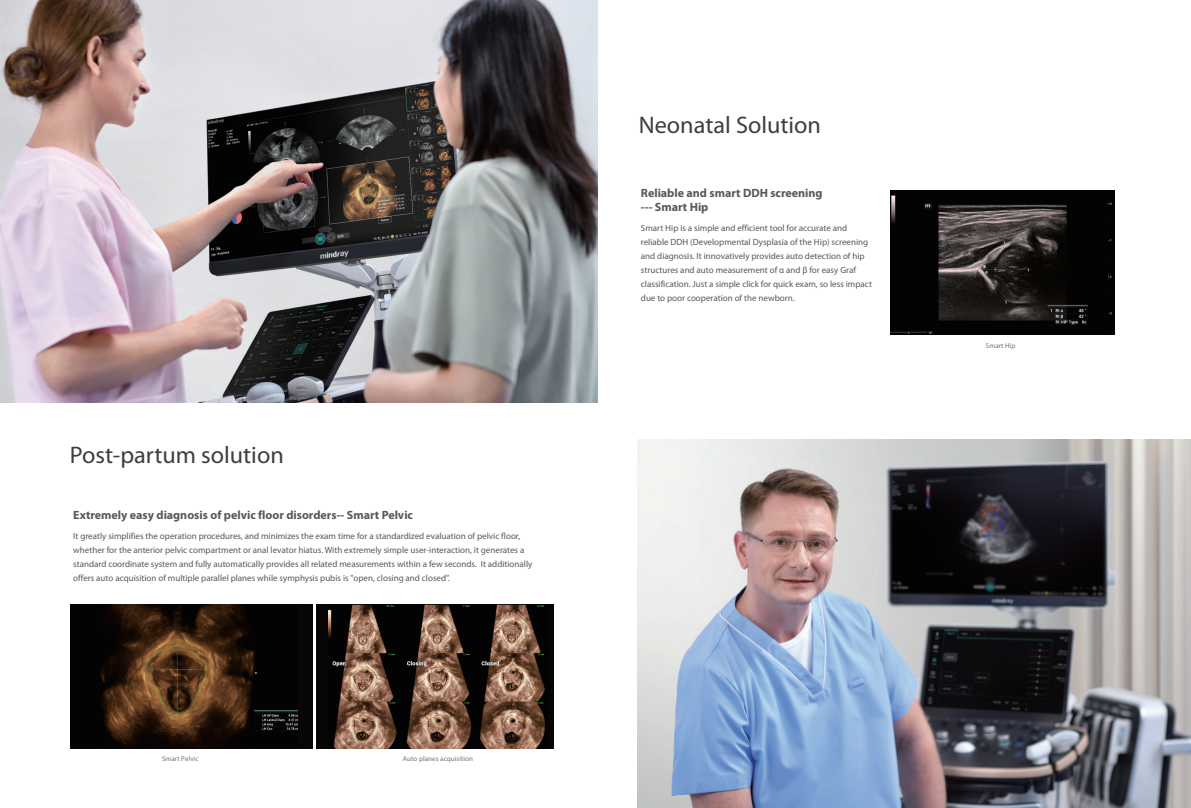
<style>
.page{position:relative;width:1191px;height:808px;background:#fff}
.page>*{position:absolute;margin:0;border:0;box-sizing:border-box;transform-origin:0 0}
.t1{font:24px "Myriad Pro";color:#3e3e3f}
.t2{font:700 12px/14px "Myriad Pro";color:#57585a}
.t3{font:9px/14px "Myriad Pro";color:#57585a}
.t4{font:7px "Myriad Pro";letter-spacing:.01em;color:#727276}
</style>
<div class="page">
<img style="left:890px;top:191px;width:224px;height:144px">
<img style="left:637px;top:440px;width:554px;height:368px">
<img style="left:0;top:0;width:597px;height:403px">
<div style="left:297px;top:604px;width:16px;height:145px;background:#070605"></div>
<div style="left:317px;top:604px;width:237px;height:145px;background:#070605"></div>
<img style="left:71px;top:604px;width:226px;height:145px">
<img style="left:328px;top:604px;width:221px;height:145px">
<h1 class="t1" style="left:70px;top:442px;width:215px">Post-partum solution</h1>
<h2 class="t2" style="left:73px;top:508px;width:341px">Extremely easy diagnosis of pelvic floor disorders-- Smart Pelvic</h2>
<p class="t3" style="left:73px;top:529px;width:460px">It greatly simplifies the operation procedures, and minimizes the exam time for a standardized evaluation of pelvic floor, whether for the anterior pelvic compartment or anal levator hiatus. With extremely simple user-interaction, it generates a standard coordinate system and fully automatically provides all related measurements within a few seconds. It additionally offers auto acquisition of multiple parallel planes while symphysis pubis is "open, closing and closed”.</p>
<p class="t4" style="left:162px;top:754px;width:38px">Smart Pelvic</p>
<p class="t4" style="left:403px;top:754px;width:72px">Auto planes acquisition</p>
<h1 class="t1" style="left:639px;top:112px;width:184px">Neonatal Solution</h1>
<h2 class="t2" style="left:641px;top:186px;width:183px">Reliable and smart DDH screening --- Smart Hip</h2>
<p class="t3" style="left:641px;top:221px;width:233px">Smart Hip is a simple and efficient tool for accurate and reliable DDH (Developmental Dysplasia of the Hip) screening and diagnosis. It innovatively provides auto detection of hip structures and auto measurement of α and β for easy Graf classification. Just a simple click for quick exam, so less impact due to poor cooperation of the newborn.</p>
<p class="t4" style="left:986px;top:341px;width:31px">Smart Hip</p>
</div>
